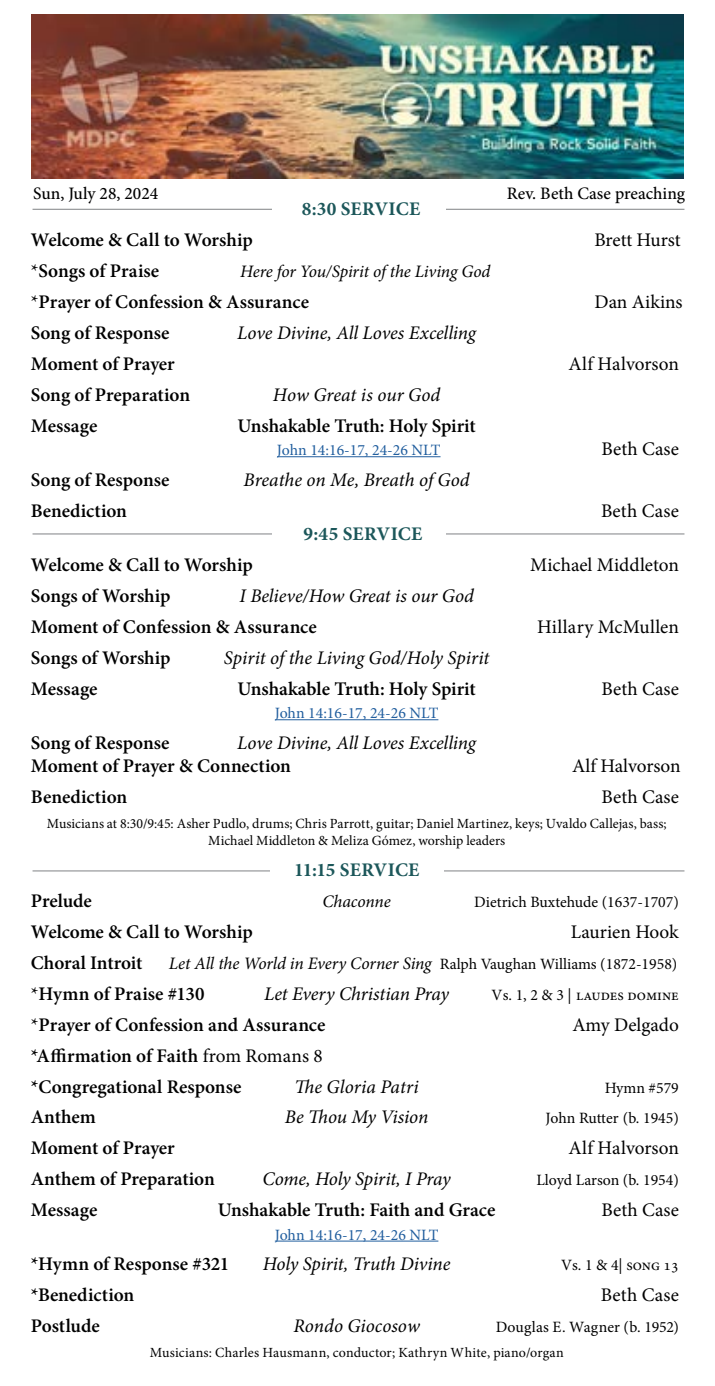
<style>
.page{position:relative;width:715px;height:1386px;background:#fff}
.page>*{position:absolute;margin:0;border:0;box-sizing:border-box;transform-origin:0 0}
.t1{font:600 19.25px/31px "Minion Pro";letter-spacing:-.005em;color:#000}
.t2{font:italic 19.25px "Minion Pro";letter-spacing:-.005em;color:#000}
.t3{font:19.25px "Minion Pro";letter-spacing:.005em;color:#000}
.t4{font:700 19.25px "Minion Pro";letter-spacing:.01em;color:#1c575a}
.t5{font:italic 17.5px "Minion Pro";letter-spacing:-.01em;color:#000}
.t6{font:500 17.5px "Minion Pro";color:#000}
.t7{font:15.75px "Minion Pro";color:#000}
.t8{font:15.75px "Minion Pro";color:#215e9e}
.t9{font:14px/16.8px "Minion Pro";letter-spacing:.01em;color:#000;text-align:center}
.s1{font-weight:400}
.s2{font-style:normal;font-size:15.75px}
</style>
<div class="page">
<hr style="left:33px;top:534px;width:651px;height:1px;background:#808285">
<div style="left:272px;top:515px;width:173px;height:38px;background:#fff"></div>
<hr style="left:33px;top:209px;width:651px;height:1px;background:#808285">
<div style="left:272px;top:190px;width:173px;height:38px;background:#fff"></div>
<hr style="left:33px;top:871px;width:651px;height:1px;background:#808285">
<div style="left:270px;top:855px;width:173px;height:38px;background:#fff"></div>
<img style="left:31px;top:14px;width:652px;height:164px">
<hr style="left:277px;top:456px;width:163px;height:1px;background:#215e9e">
<hr style="left:275px;top:719px;width:163px;height:1px;background:#215e9e">
<hr style="left:275px;top:1241px;width:163px;height:1px;background:#215e9e">
<p class="t6" style="left:33px;top:182px;width:127px">Sun, July 28, 2024</p>
<p class="t6" style="left:506px;top:182px;width:180px">Rev. Beth Case preaching</p>
<p class="t4" style="left:301px;top:196px;width:120px">8:30 SERVICE</p>
<p class="t1" style="left:31px;top:224px;width:223px">Welcome &amp; Call to Worship</p>
<p class="t3" style="left:594px;top:227px;width:88px">Brett Hurst</p>
<p class="t1" style="left:31px;top:255px;width:130px"><span class="s1">*</span>Songs of Praise</p>
<p class="t5" style="left:240px;top:260px;width:252px">Here for You/Spirit of the Living God</p>
<p class="t1" style="left:31px;top:286px;width:280px"><span class="s1">*</span>Prayer of Confession &amp; Assurance</p>
<p class="t3" style="left:594px;top:289px;width:90px">Dan Aikins</p>
<p class="t1" style="left:31px;top:317px;width:140px">Song of Response</p>
<p class="t2" style="left:237px;top:320px;width:240px">Love Divine, All Loves Excelling</p>
<p class="t1" style="left:31px;top:348px;width:145px">Moment of Prayer</p>
<p class="t3" style="left:568px;top:351px;width:112px">Alf Halvorson</p>
<p class="t1" style="left:31px;top:379px;width:161px">Song of Preparation</p>
<p class="t2" style="left:273px;top:382px;width:169px">How Great is our God</p>
<p class="t1" style="left:31px;top:410px;width:68px">Message</p>
<p class="t1" style="left:237px;top:410px;width:240px">Unshakable Truth: Holy Spirit</p>
<p class="t8" style="left:277px;top:440px;width:165px">John 14:16-17, 24-26 NLT</p>
<p class="t3" style="left:601px;top:436px;width:79px">Beth Case</p>
<p class="t1" style="left:31px;top:464px;width:140px">Song of Response</p>
<p class="t2" style="left:243px;top:467px;width:227px">Breathe on Me, Breath of God</p>
<p class="t1" style="left:31px;top:495px;width:98px">Benediction</p>
<p class="t3" style="left:601px;top:498px;width:79px">Beth Case</p>
<p class="t4" style="left:303px;top:521px;width:120px">9:45 SERVICE</p>
<p class="t1" style="left:31px;top:549px;width:223px">Welcome &amp; Call to Worship</p>
<p class="t3" style="left:530px;top:552px;width:150px">Michael Middleton</p>
<p class="t1" style="left:31px;top:580px;width:141px">Songs of Worship</p>
<p class="t2" style="left:239px;top:583px;width:236px">I Believe/How Great is our God</p>
<p class="t1" style="left:31px;top:611px;width:287px">Moment of Confession &amp; Assurance</p>
<p class="t3" style="left:537px;top:614px;width:143px">Hillary McMullen</p>
<p class="t1" style="left:31px;top:642px;width:141px">Songs of Worship</p>
<p class="t2" style="left:224px;top:645px;width:267px">Spirit of the Living God/Holy Spirit</p>
<p class="t1" style="left:31px;top:673px;width:68px">Message</p>
<p class="t1" style="left:237px;top:673px;width:240px">Unshakable Truth: Holy Spirit</p>
<p class="t3" style="left:601px;top:676px;width:79px">Beth Case</p>
<p class="t8" style="left:275px;top:703px;width:165px">John 14:16-17, 24-26 NLT</p>
<p class="t1" style="left:31px;top:727px;width:140px">Song of Response</p>
<p class="t2" style="left:237px;top:730px;width:240px">Love Divine, All Loves Excelling</p>
<p class="t1" style="left:31px;top:751px;width:261px">Moment of Prayer &amp; Connection</p>
<p class="t3" style="left:572px;top:753px;width:110px">Alf Halvorson</p>
<p class="t1" style="left:31px;top:781px;width:98px">Benediction</p>
<p class="t3" style="left:601px;top:784px;width:79px">Beth Case</p>
<p class="t9" style="left:47px;top:815px;width:621px">Musicians at 8:30/9:45: Asher Pudlo, drums; Chris Parrott, guitar; Daniel Martinez, keys; Uvaldo Callejas, bass;<br>Michael Middleton &amp; Meliza Gómez, worship leaders</p>
<p class="t4" style="left:294px;top:856px;width:127px">11:15 SERVICE</p>
<p class="t1" style="left:31px;top:885px;width:63px">Prelude</p>
<p class="t5" style="left:322px;top:889px;width:70px">Chaconne</p>
<p class="t7" style="left:474px;top:891px;width:206px">Dietrich Buxtehude (1637-1707)</p>
<p class="t1" style="left:31px;top:916px;width:223px">Welcome &amp; Call to Worship</p>
<p class="t3" style="left:570px;top:919px;width:109px">Laurien Hook</p>
<p class="t1" style="left:31px;top:947px;width:113px">Choral Introit</p>
<p class="t5" style="left:169px;top:951px;width:510px">Let All the World in Every Corner Sing <span class="s2">Ralph Vaughan Williams (1872-1958)</span></p>
<p class="t1" style="left:31px;top:978px;width:175px"><span class="s1">*</span>Hymn of Praise #130</p>
<p class="t2" style="left:264px;top:980px;width:186px">Let Every Christian Pray</p>
<p class="t7" style="left:491px;top:984px;width:189px">Vs. 1, 2 &amp; 3 | laudes domine</p>
<p class="t1" style="left:31px;top:1009px;width:296px"><span class="s1">*</span>Prayer of Confession and Assurance</p>
<p class="t3" style="left:572px;top:1012px;width:108px">Amy Delgado</p>
<p class="t1" style="left:31px;top:1040px;width:293px">*Affirmation of Faith <span class="s1">from Romans 8 </span>*Congregational Response</p>
<p class="t2" style="left:294px;top:1073px;width:126px">The Gloria Patri</p>
<p class="t7" style="left:604px;top:1077px;width:76px">Hymn #579</p>
<p class="t1" style="left:31px;top:1102px;width:66px">Anthem</p>
<p class="t2" style="left:285px;top:1104px;width:145px">Be Thou My Vision</p>
<p class="t7" style="left:545px;top:1108px;width:135px">John Rutter (b. 1945)</p>
<p class="t1" style="left:31px;top:1133px;width:145px">Moment of Prayer</p>
<p class="t3" style="left:568px;top:1135px;width:112px">Alf Halvorson</p>
<p class="t1" style="left:31px;top:1164px;width:185px">Anthem of Preparation</p>
<p class="t2" style="left:262px;top:1166px;width:190px">Come, Holy Spirit, I Pray</p>
<p class="t7" style="left:536px;top:1170px;width:144px">Lloyd Larson (b. 1954)</p>
<p class="t1" style="left:31px;top:1195px;width:68px">Message</p>
<p class="t1" style="left:218px;top:1195px;width:279px">Unshakable Truth: Faith and Grace</p>
<p class="t3" style="left:601px;top:1197px;width:79px">Beth Case</p>
<p class="t8" style="left:275px;top:1224px;width:165px">John 14:16-17, 24-26 NLT</p>
<p class="t1" style="left:31px;top:1249px;width:200px">*Hymn of Response #321</p>
<p class="t2" style="left:263px;top:1251px;width:189px">Holy Spirit, Truth Divine</p>
<p class="t7" style="left:561px;top:1255px;width:119px">Vs. 1 &amp; 4| song 13</p>
<p class="t1" style="left:31px;top:1280px;width:105px">*Benediction</p>
<p class="t3" style="left:601px;top:1282px;width:79px">Beth Case</p>
<p class="t1" style="left:31px;top:1311px;width:70px">Postlude</p>
<p class="t2" style="left:293px;top:1313px;width:128px">Rondo Giocosow</p>
<p class="t7" style="left:495px;top:1317px;width:184px">Douglas E. Wagner (b. 1952)</p>
<p class="t9" style="left:150px;top:1344px;width:415px">Musicians: Charles Hausmann, conductor; Kathryn White, piano/organ</p>
</div>
